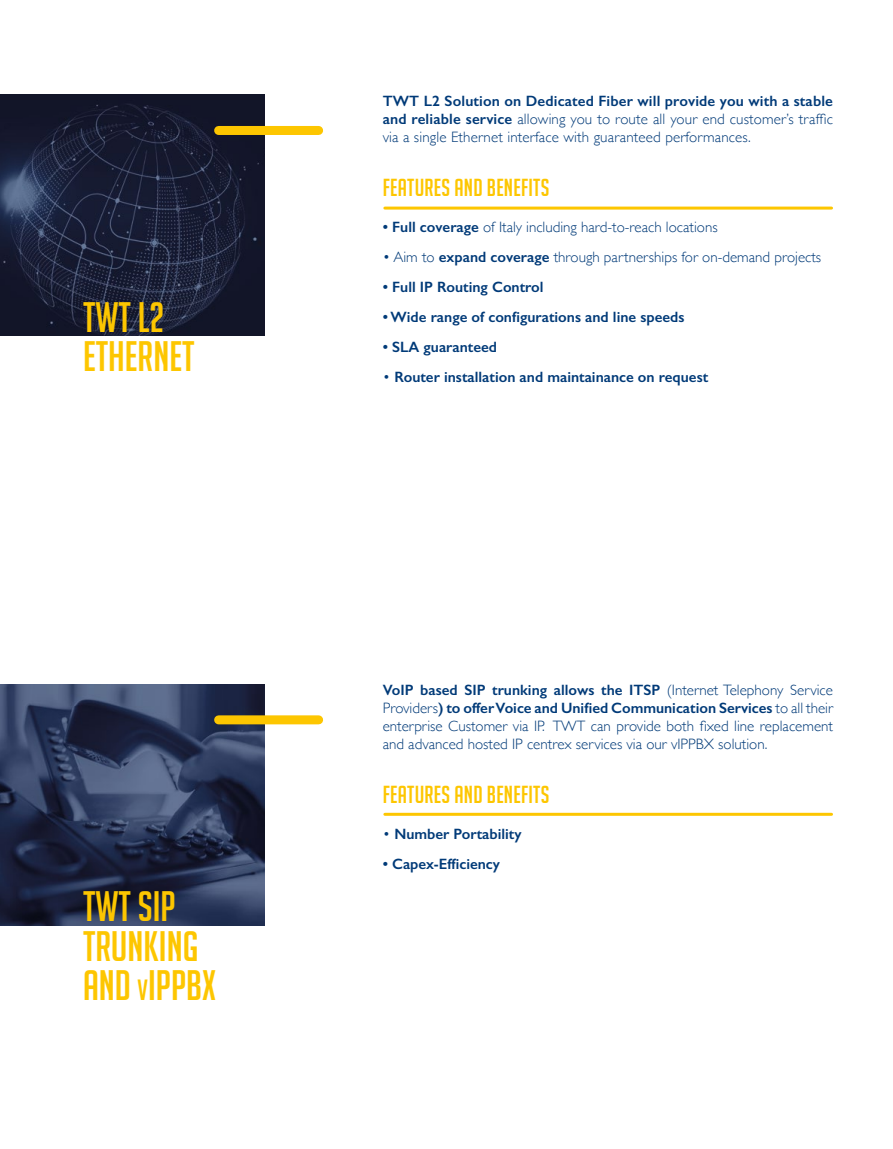
<style>
.page{position:relative;width:893px;height:1149px;background:#fff}
.page>*{position:absolute;margin:0;border:0;box-sizing:border-box;transform-origin:0 0}
.t1{font:41.55px/39.5px "Big Noodle Titling";color:#fdc600}
.t2{font:24px "Big Noodle Titling";letter-spacing:.01em;color:#fdc600}
.t3{font:300 15px/18px "Gill Sans";color:#003a78;text-align:justify}
.t4{font:600 15px "Gill Sans";color:#003a78}
.s1{font-size:28.5px}
.s2{font-weight:600}
.s3{font-weight:300}
</style>
<div class="page">
<img style="left:0;top:95px;width:265px;height:240px">
<img style="left:0;top:684px;width:265px;height:240px">
<div style="left:219px;top:126px;width:100px;height:9px;background:#fdc600"></div>
<div style="left:219px;top:715px;width:100px;height:9px;background:#fdc600"></div>
<hr style="left:385px;top:206px;width:446px;height:3px;background:#fdc600">
<hr style="left:385px;top:812px;width:446px;height:3px;background:#fdc600">
<h1 class="t1" style="left:83px;top:297px;width:113px">TWT L2<br>ETHERNET</h1>
<h1 class="t1" style="left:83px;top:886px;width:134px">TWT SIP<br>TRUNKING<br>AND <span class="s1">V</span>IPPBX</h1>
<p class="t3" style="left:383px;top:91px;width:452px"><span class="s2">TWT L2 Solution on Dedicated Fiber will provide you with a stable and reliable service</span> allowing you to route all your end customer’s traffic via a single Ethernet interface with guaranteed performances.</p>
<h2 class="t2" style="left:383px;top:174px;width:168px">FEATURES AND BENEFITS</h2>
<p class="t3" style="left:383px;top:217px;width:337px"><span class="s2">• Full coverage</span> of Italy including hard-to-reach locations</p>
<p class="t3" style="left:383px;top:247px;width:440px">• Aim to <span class="s2">expand coverage</span> through partnerships for on-demand projects</p>
<p class="t4" style="left:383px;top:277px;width:162px">• Full IP Routing Control</p>
<p class="t4" style="left:383px;top:307px;width:303px">• Wide range of configurations and line speeds</p>
<p class="t4" style="left:383px;top:337px;width:116px">• SLA guaranteed</p>
<p class="t4" style="left:383px;top:367px;width:327px"><span class="s3">•</span> Router installation and maintainance on request</p>
<p class="t3" style="left:383px;top:680px;width:452px"><span class="s2">VoIP based SIP trunking allows the ITSP</span> (Internet Telephony Service Providers<span class="s2">) to offer Voice and Unified Communication Services</span> to all their enterprise Customer via IP. TWT can provide both fixed line replacement and advanced hosted IP centrex services via our vIPPBX solution.</p>
<h2 class="t2" style="left:383px;top:781px;width:168px">FEATURES AND BENEFITS</h2>
<p class="t4" style="left:383px;top:824px;width:140px"><span class="s3">•</span> Number Portability</p>
<p class="t4" style="left:383px;top:854px;width:119px">• Capex-Efficiency</p>
</div>
